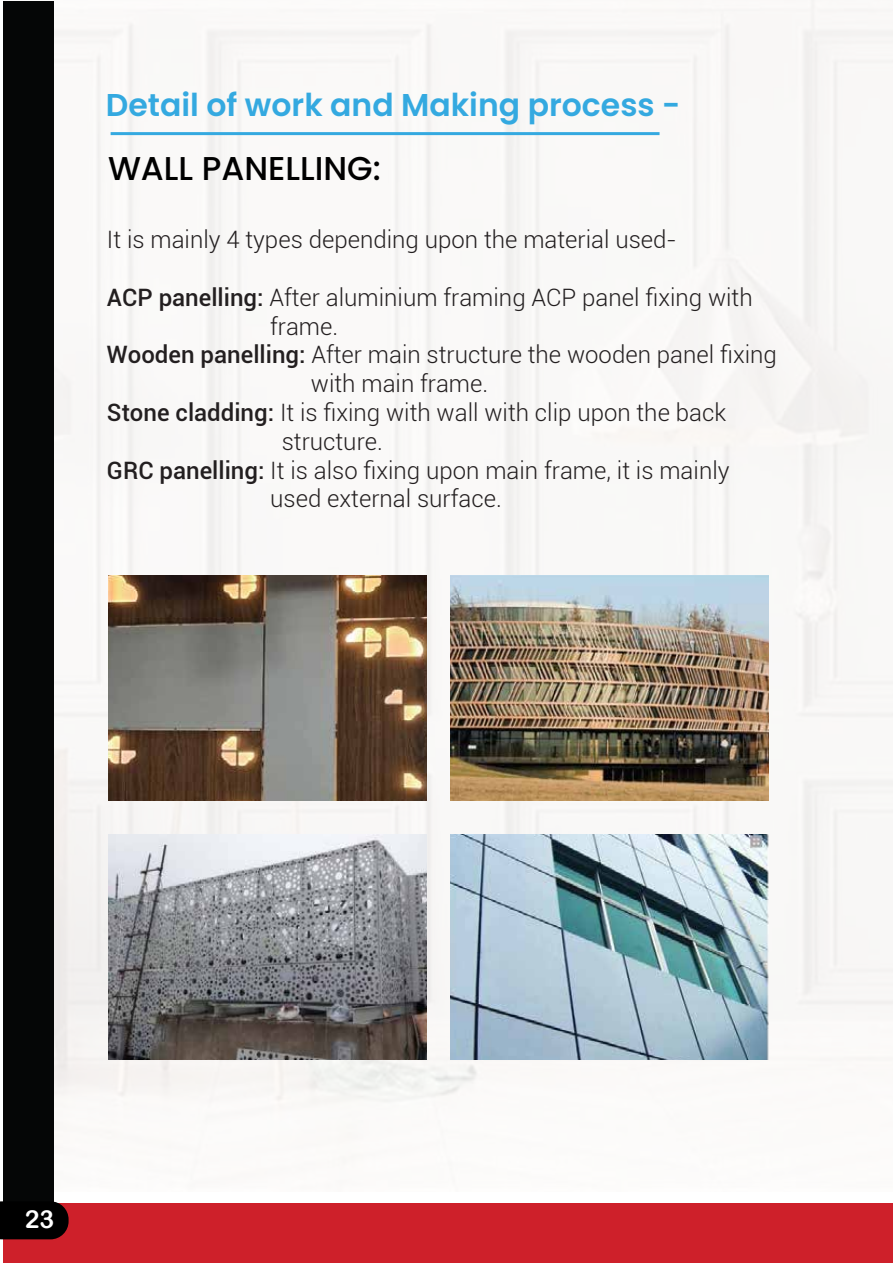
<style>
.page{position:relative;width:893px;height:1263px;background:#fff}
.page>*{position:absolute;margin:0;border:0;box-sizing:border-box;transform-origin:0 0}
.t1{font:500 33px "Poppins";color:#000}
.t2{font:600 31.5px "Poppins";color:#34a9e0}
.t3{font:24.9px "Arial Rounded MT Bold";color:#fff}
.t4{font:300 24px "Roboto";color:#231f20}
.s1{font-weight:500}
</style>
<div class="page">
<img style="left:54px;top:0;width:839px;height:1133px">
<hr style="left:111px;top:132px;width:548px;height:3px;background:#34a9e0">
<img style="left:109px;top:575px;width:317px;height:226px">
<img style="left:450px;top:575px;width:318px;height:226px">
<img style="left:109px;top:834px;width:317px;height:226px">
<img style="left:450px;top:834px;width:318px;height:226px">
<div style="left:3px;top:1px;width:51px;height:1214px;background:#050606"></div>
<div style="left:3px;top:1203px;width:890px;height:60px;background:#ce202a"></div>
<svg style="left:0;top:1201px;width:69px;height:38px;background:#0c0404"></svg>
<h2 class="t2" style="left:106px;top:87px;width:576px">Detail of work and Making process -</h2>
<h1 class="t1" style="left:108px;top:149px;width:274px">WALL PANELLING:</h1>
<p class="t4" style="left:107px;top:223px;width:571px">It is mainly 4 types depending upon the material used-</p>
<p class="t4" style="left:107px;top:281px;width:647px"><span class="s1">ACP panelling:</span> After aluminium framing ACP panel fixing with</p>
<p class="t4" style="left:270px;top:309px;width:70px">frame.</p>
<p class="t4" style="left:107px;top:338px;width:671px"><span class="s1">Wooden panelling:</span> After main structure the wooden panel fixing</p>
<p class="t4" style="left:311px;top:367px;width:179px">with main frame.</p>
<p class="t4" style="left:107px;top:396px;width:621px"><span class="s1">Stone cladding:</span> It is fixing with wall with clip upon the back</p>
<p class="t4" style="left:282px;top:425px;width:103px">structure.</p>
<p class="t4" style="left:107px;top:453px;width:624px"><span class="s1">GRC panelling:</span> It is also fixing upon main frame, it is mainly</p>
<p class="t4" style="left:270px;top:482px;width:233px">used external surface.</p>
<p class="t3" style="left:25px;top:1204px;width:31px">23</p>
</div>
